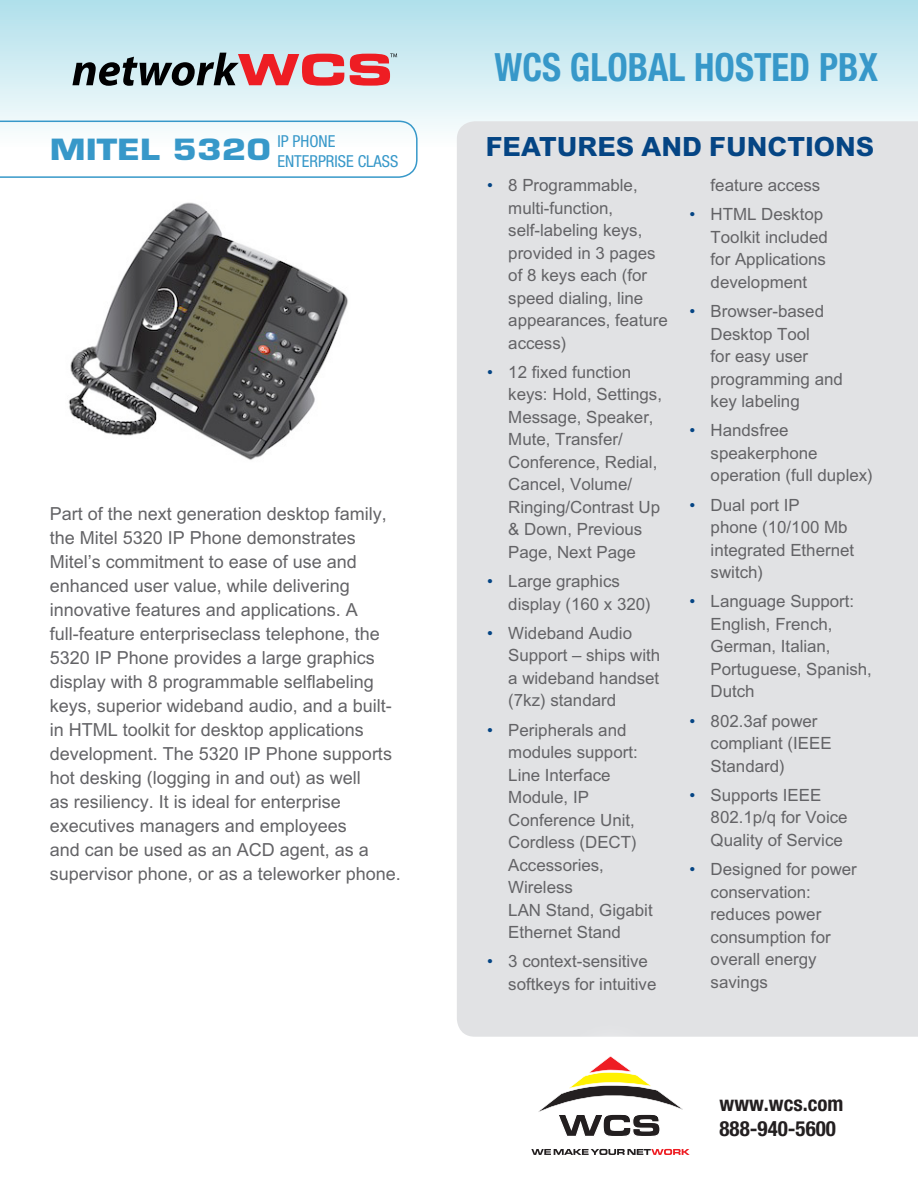
<style>
.page{position:relative;width:918px;height:1188px;background:#fff}
.page>*{position:absolute;margin:0;border:0;box-sizing:border-box;transform-origin:0 0}
.t1{font:700 condensed 39px "Helvetica Neue";color:#3798c9;scale:.94 1}
.t2{font:28.5px "Arial Bld";color:#054584}
.t3{font:700 28.5px "Eurostile";color:#3798c9;scale:1.2 1}
.t4{font:700 condensed 21px "Helvetica Neue";color:#231f20}
.t5{font:18px/24px "M Arial";color:#636366}
.t6{font:16.8px/22.5px "M Arial";color:#636366}
.t7{font:condensed 16.5px "Helvetica Neue";color:#3798c9}
.s1{color:#054584}
</style>
<div class="page">
<div style="left:0;top:0;width:918px;height:151px;background:linear-gradient(to bottom,#afdfeb,#fdfefe)"></div>
<div style="left:457px;top:121px;width:461px;height:916px;background:#e1e2e4"></div>
<svg style="left:0;top:121px;width:418px;height:57px"></svg>
<svg style="left:72px;top:53px;width:272px;height:33px"></svg>
<svg style="left:350px;top:53px;width:47px;height:33px"></svg>
<img style="left:68px;top:202px;width:280px;height:258px">
<svg style="left:492px;top:1017px;width:237px;height:132px"></svg>
<svg style="left:538px;top:1056px;width:145px;height:81px"></svg>
<svg style="left:531px;top:1149px;width:159px;height:6px"></svg>
<p class="t3" style="left:50px;top:131px;width:186px">MITEL 5320</p>
<p class="t7" style="left:277px;top:132px;width:60px">IP PHONE</p>
<p class="t7" style="left:277px;top:152px;width:123px">ENTERPRISE CLASS</p>
<p class="t5" style="left:50px;top:501px;width:353px">Part of the next generation desktop family, the Mitel 5320 IP Phone demonstrates Mitel’s commitment to ease of use and enhanced user value, while delivering innovative features and applications. A full-feature enterpriseclass telephone, the 5320 IP Phone provides a large graphics display with 8 programmable selflabeling keys, superior wideband audio, and a built&shy;in HTML toolkit for desktop applications development. The 5320 IP Phone supports hot desking (logging in and out) as well<br>as resiliency. It is ideal for enterprise executives managers and employees<br>and can be used as an ACD agent, as a supervisor phone, or as a teleworker phone.</p>
<p class="t1" style="left:495px;top:44px;width:410px">WCS GLOBAL HOSTED PBX</p>
<p class="t2" style="left:486px;top:127px;width:390px">FEATURES AND FUNCTIONS</p>
<p class="t6" style="left:508px;top:174px;width:161px;text-indent:-21px"><span class="s1">•</span> 8 Programmable, multi-function, self-labeling keys, provided in 3 pages of 8 keys each (for speed dialing, line appearances, feature access)</p>
<p class="t6" style="left:508px;top:361px;width:155px;text-indent:-21px"><span class="s1">•</span> 12 fixed function keys: Hold, Settings,<br>Message, Speaker,<br>Mute, Transfer/<br>Conference, Redial,<br>Cancel, Volume/<br>Ringing/Contrast Up &amp; Down, Previous<br>Page, Next Page</p>
<p class="t6" style="left:508px;top:570px;width:144px;text-indent:-21px"><span class="s1">•</span> Large graphics display (160 x 320)</p>
<p class="t6" style="left:508px;top:622px;width:153px;text-indent:-21px"><span class="s1">•</span> Wideband Audio<br>Support – ships with a wideband handset (7kz) standard</p>
<p class="t6" style="left:508px;top:718px;width:146px;text-indent:-21px"><span class="s1">•</span> Peripherals and modules support:<br>Line Interface<br>Module, IP<br>Conference Unit,<br>Cordless (DECT)<br>Accessories,<br>Wireless<br>LAN Stand, Gigabit<br>Ethernet Stand</p>
<p class="t6" style="left:508px;top:950px;width:150px;text-indent:-21px"><span class="s1">•</span> 3 context-sensitive softkeys for intuitive</p>
<p class="t6" style="left:711px;top:174px;width:111px">feature access</p>
<p class="t6" style="left:711px;top:203px;width:119px;text-indent:-21px"><span class="s1">•</span> HTML Desktop<br>Toolkit included for Applications development</p>
<p class="t6" style="left:711px;top:300px;width:134px;text-indent:-21px"><span class="s1">•</span> Browser-based<br>Desktop Tool<br>for easy user programming and key labeling</p>
<p class="t6" style="left:711px;top:419px;width:164px;text-indent:-21px"><span class="s1">•</span> Handsfree speakerphone operation (full duplex)</p>
<p class="t6" style="left:711px;top:493px;width:145px;text-indent:-21px"><span class="s1">•</span> Dual port IP<br>phone (10/100 Mb integrated Ethernet switch)</p>
<p class="t6" style="left:711px;top:590px;width:163px;text-indent:-21px"><span class="s1">•</span> Language Support:<br>English, French,<br>German, Italian,<br>Portuguese, Spanish,<br>Dutch</p>
<p class="t6" style="left:711px;top:709px;width:122px;text-indent:-21px"><span class="s1">•</span> 802.3af power compliant (IEEE<br>Standard)</p>
<p class="t6" style="left:711px;top:784px;width:138px;text-indent:-21px"><span class="s1">•</span> Supports IEEE<br>802.1p/q for Voice<br>Quality of Service</p>
<p class="t6" style="left:711px;top:858px;width:148px;text-indent:-21px"><span class="s1">•</span> Designed for power conservation: reduces power consumption for overall energy savings</p>
<p class="t4" style="left:720px;top:1091px;width:125px">www.wcs.com</p>
<p class="t4" style="left:720px;top:1116px;width:118px">888-940-5600</p>
</div>
